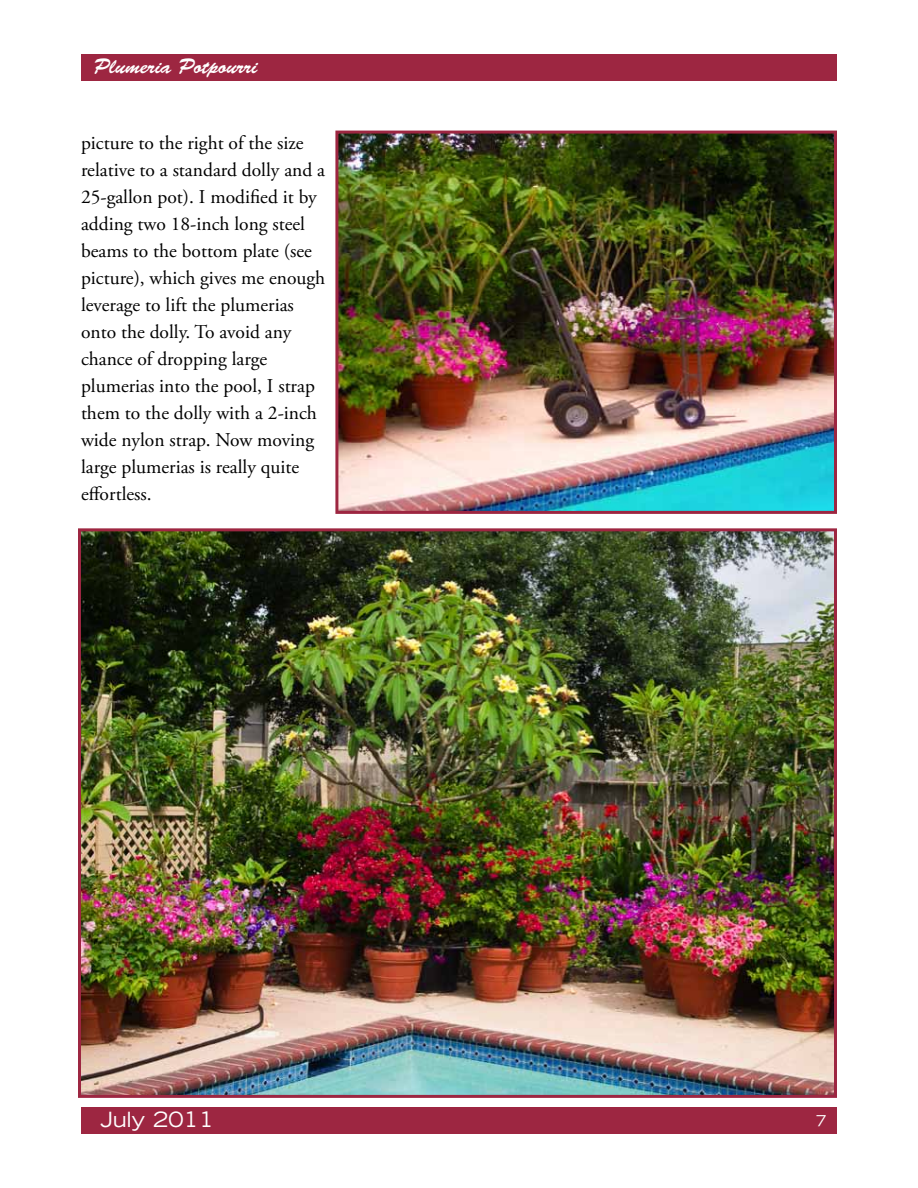
<style>
.page{position:relative;width:918px;height:1188px;background:#fff}
.page>*{position:absolute;margin:0;border:0;box-sizing:border-box;transform-origin:0 0}
.t1{font:21px "Brush Script Std";color:#fff}
.t2{font:expanded 21px "Trade Gothic LT Std";color:#fff}
.t3{font:19.5px/27px "Adobe Garamond Pro";color:#000}
.t4{font:expanded 15px "Trade Gothic LT Std";color:#fff}
</style>
<div class="page">
<div style="left:81px;top:54px;width:756px;height:27px;background:#9d2641"></div>
<div style="left:81px;top:1107px;width:756px;height:27px;background:#9d2641"></div>
<img style="left:339px;top:135px;width:494px;height:375px">
<div style="left:335px;top:131px;width:502px;height:383px;border:3px solid #9d2641"></div>
<img style="left:82px;top:532px;width:751px;height:562px">
<div style="left:78px;top:528px;width:759px;height:570px;border:3px solid #9d2641"></div>
<p class="t1" style="left:94px;top:54px;width:165px">Plumeria Potpourri</p>
<p class="t3" style="left:81px;top:130px;width:246px">picture to the right of the size relative to a standard dolly and a<br>25-gallon pot). I modified it by adding two 18-inch long steel beams to the bottom plate (see picture), which gives me enough leverage to lift the plumerias onto the dolly. To avoid any chance of dropping large plumerias into the pool, I strap them to the dolly with a 2-inch wide nylon strap. Now moving large plumerias is really quite effortless.</p>
<p class="t2" style="left:100px;top:1106px;width:115px">July 2011</p>
<p class="t4" style="left:816px;top:1111px;width:12px">7</p>
</div>
